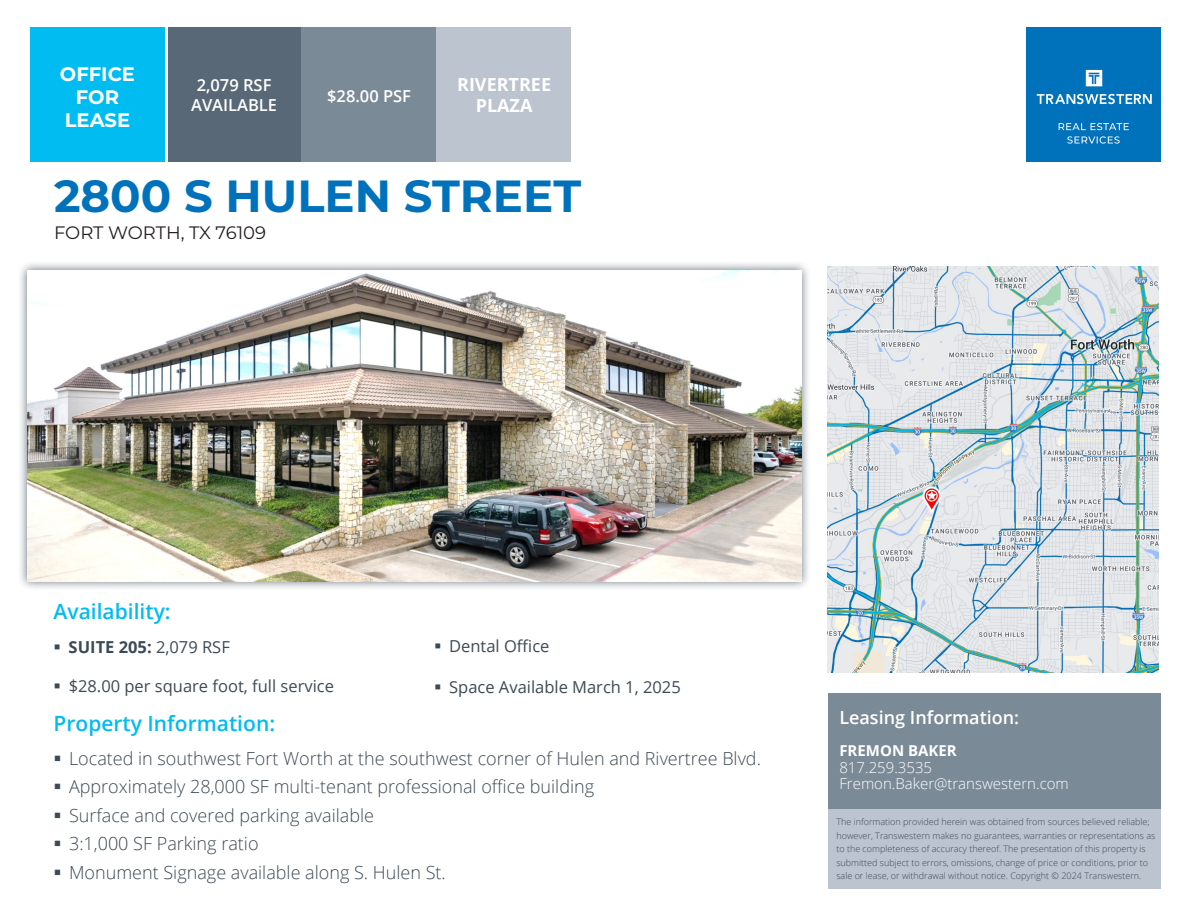
<style>
.page{position:relative;width:1188px;height:918px;background:#fff}
.page>*{position:absolute;margin:0;border:0;box-sizing:border-box;transform-origin:0 0}
.H1{font:700 45px "Montserrat";color:#0072bc}
.t1{font:600 21px "Open Sans";color:#00bcf1}
.Main_Header_Box{font:700 19.5px "Montserrat";color:#fff}
.t2{font:300 18px "Open Sans";color:#3c4a55}
.H3-White{font:600 18px "Open Sans";color:#fff}
.t3{font:18px "Montserrat";letter-spacing:-.005em;color:#231f20}
.Secondary_Header_Boxes{font:700 18px/21.6px "Open Sans";color:#fff;text-align:center}
.t4{font:16.5px "Open Sans";color:#3c4a55}
.Secondary_Header_Boxes-2{font:600 16.5px "Open Sans";color:#fff}
.t5{font:700 16.5px "Open Sans";color:#3c4a55}
.Broker_Contact_Info{font:300 15px "Open Sans";color:#fff}
.Broker_Name{font:700 15px "Open Sans";color:#fff}
.Legal{font:300 9px/13.5px "Open Sans";color:#3c4a55}
.s1{font-weight:400}
</style>
<div class="page">
<div style="left:17px;top:260px;width:794px;height:332px;background:#3c4a55;opacity:.75"></div>
<img style="left:27px;top:270px;width:774px;height:312px">
<img style="left:828px;top:267px;width:330px;height:406px">
<div style="left:1026px;top:27px;width:135px;height:135px;background:#0072bc"></div>
<svg style="left:1067px;top:136px;width:53px;height:8px"></svg>
<svg style="left:1059px;top:123px;width:70px;height:7px"></svg>
<svg style="left:1037px;top:94px;width:115px;height:10px"></svg>
<svg style="left:1086px;top:70px;width:16px;height:16px"></svg>
<div style="left:168px;top:27px;width:135px;height:135px;background:#586876"></div>
<div style="left:30px;top:27px;width:135px;height:135px;background:#00bcf1"></div>
<div style="left:302px;top:27px;width:134px;height:135px;background:#7b8a97"></div>
<div style="left:436px;top:27px;width:136px;height:135px;background:#bcc4d0"></div>
<div style="left:828px;top:808px;width:333px;height:82px;background:#bcc4d0"></div>
<div style="left:828px;top:693px;width:333px;height:115px;background:#7b8a97"></div>
<p class="Main_Header_Box" style="left:60px;top:60px;width:77px">OFFICE</p>
<p class="Main_Header_Box" style="left:76px;top:83px;width:45px">FOR</p>
<p class="Main_Header_Box" style="left:65px;top:106px;width:67px">LEASE</p>
<p class="Secondary_Header_Boxes-2" style="left:197px;top:74px;width:76px">2,079 RSF</p>
<p class="Secondary_Header_Boxes-2" style="left:191px;top:93px;width:87px">AVAILABLE</p>
<p class="Secondary_Header_Boxes-2" style="left:327px;top:85px;width:85px">$28.00 PSF</p>
<p class="Secondary_Header_Boxes" style="left:457px;top:73px;width:95px">RIVERTREE<br>PLAZA</p>
<p class="H1" style="left:54px;top:163px;width:529px">2800 S HULEN STREET</p>
<h2 class="t3" style="left:54px;top:221px;width:214px">FORT WORTH, TX 76109</h2>
<h3 class="t1" style="left:54px;top:597px;width:119px">Availability:</h3>
<p class="t5" style="left:69px;top:635px;width:163px">SUITE 205: <span class="s1">2,079 RSF</span></p>
<p class="t4" style="left:69px;top:675px;width:267px">$28.00 per square foot, full service</p>
<h3 class="t1" style="left:54px;top:709px;width:223px">Property Information:</h3>
<p class="t2" style="left:69px;top:746px;width:693px">Located in southwest Fort Worth at the southwest corner of Hulen and Rivertree Blvd.</p>
<p class="t2" style="left:69px;top:774px;width:527px">Approximately 28,000 SF multi-tenant professional office building</p>
<p class="t2" style="left:69px;top:803px;width:306px">Surface and covered parking available</p>
<p class="t2" style="left:69px;top:831px;width:191px">3:1,000 SF Parking ratio</p>
<p class="t2" style="left:69px;top:860px;width:378px">Monument Signage available along S. Hulen St.</p>
<p class="t4" style="left:449px;top:635px;width:102px">Dental Office</p>
<p class="t4" style="left:449px;top:675px;width:233px">Space Available March 1, 2025</p>
<p class="H3-White" style="left:839px;top:706px;width:181px">Leasing Information:</p>
<p class="Broker_Name" style="left:839px;top:740px;width:119px">FREMON BAKER</p>
<p class="Broker_Contact_Info" style="left:839px;top:757px;width:94px">817.259.3535</p>
<p class="Broker_Contact_Info" style="left:839px;top:774px;width:231px">Fremon.Baker@transwestern.com</p>
<p class="Legal" style="left:836px;top:815px;width:320px">The information provided herein was obtained from sources believed reliable; however, Transwestern makes no guarantees, warranties or representations as to the completeness of accuracy thereof. The presentation of this property is submitted subject to errors, omissions, change of price or conditions, prior to sale or lease, or withdrawal without notice. Copyright © 2024 Transwestern.</p>
</div>
